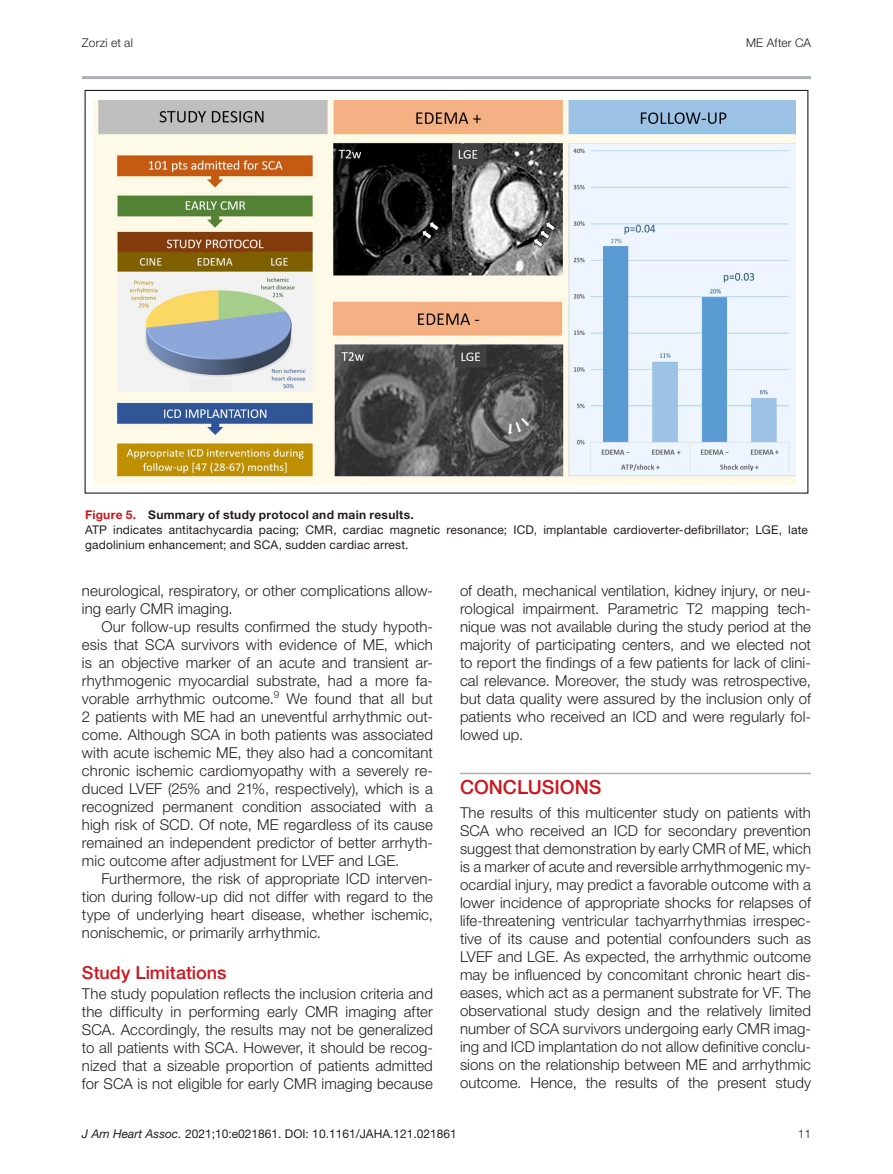
<style>
.page{position:relative;width:893px;height:1174px;background:#fff}
.page>*{position:absolute;margin:0;border:0;box-sizing:border-box;transform-origin:0 0}
.t1{font:500 19.5px "Helvetica Neue LT Std";color:#cd151d}
.t2{font:500 18px "Helvetica Neue LT Std";color:#cd151d}
.t3{font:300 15px/18px "Helvetica Neue LT Std";letter-spacing:.005em;color:#231f20;text-align:justify}
.t4{font:12px/15px "Helvetica Neue LT Std";letter-spacing:.01em;color:#231f20}
.t5{font:300 12px "Helvetica Neue LT Std";letter-spacing:.01em;color:#231f20}
.s1{font-weight:700;color:#cd151d}
.s2{font-weight:700}
.s3{font-style:italic}
</style>
<div class="page">
<hr style="left:460px;top:772px;width:351px;height:2px;background:#aeafb3">
<img style="left:94px;top:100px;width:701px;height:385px">
<hr style="left:82px;top:76px;width:729px;height:3px;background:#aeafb3">
<p class="t5" style="left:82px;top:35px;width:52px">Zorzi et al</p>
<p class="t5" style="left:746px;top:35px;width:66px">ME After CA</p>
<p class="t4" style="left:85px;top:507px;width:724px"><span class="s1">Figure 5.</span> <span class="s2">Summary of study protocol and main results.<br></span>ATP indicates antitachycardia pacing; CMR, cardiac magnetic resonance; ICD, implantable cardioverter-defibrillator; LGE, late gadolinium enhancement; and SCA, sudden cardiac arrest.</p>
<p class="t3" style="left:82px;top:581px;width:352px">neurological, respiratory, or other complications allow&shy;ing early CMR imaging.</p>
<p class="t3" style="left:82px;top:617px;width:353px;text-indent:19px">Our follow-up results confirmed the study hypoth&shy;esis that SCA survivors with evidence of ME, which is an objective marker of an acute and transient ar&shy;rhythmogenic myocardial substrate, had a more fa&shy;vorable arrhythmic outcome.<sup>9</sup> We found that all but 2 patients with ME had an uneventful arrhythmic out&shy;come. Although SCA in both patients was associated with acute ischemic ME, they also had a concomitant chronic ischemic cardiomyopathy with a severely re&shy;duced LVEF (25% and 21%, respectively), which is a recognized permanent condition associated with a high risk of SCD. Of note, ME regardless of its cause remained an independent predictor of better arrhyth&shy;mic outcome after adjustment for LVEF and LGE.</p>
<p class="t3" style="left:82px;top:869px;width:353px;text-indent:19px">Furthermore, the risk of appropriate ICD interven&shy;tion during follow-up did not differ with regard to the type of underlying heart disease, whether ischemic, nonischemic, or primarily arrhythmic.</p>
<p class="t2" style="left:82px;top:962px;width:146px">Study Limitations</p>
<p class="t3" style="left:82px;top:984px;width:353px">The study population reflects the inclusion criteria and the difficulty in performing early CMR imaging after SCA. Accordingly, the results may not be generalized to all patients with SCA. However, it should be recog&shy;nized that a sizeable proportion of patients admitted for SCA is not eligible for early CMR imaging because</p>
<p class="t3" style="left:460px;top:581px;width:353px">of death, mechanical ventilation, kidney injury, or neu&shy;rological impairment. Parametric T2 mapping tech&shy;nique was not available during the study period at the majority of participating centers, and we elected not to report the findings of a few patients for lack of clini&shy;cal relevance. Moreover, the study was retrospective, but data quality were assured by the inclusion only of patients who received an ICD and were regularly fol&shy;lowed up.</p>
<h1 class="t1" style="left:460px;top:775px;width:143px">CONCLUSIONS</h1>
<p class="t3" style="left:460px;top:803px;width:353px">The results of this multicenter study on patients with SCA who received an ICD for secondary prevention suggest that demonstration by early CMR of ME, which is a marker of acute and reversible arrhythmogenic my&shy;ocardial injury, may predict a favorable outcome with a lower incidence of appropriate shocks for relapses of life-threatening ventricular tachyarrhythmias irrespec&shy;tive of its cause and potential confounders such as LVEF and LGE. As expected, the arrhythmic outcome may be influenced by concomitant chronic heart dis&shy;eases, which act as a permanent substrate for VF. The observational study design and the relatively limited number of SCA survivors undergoing early CMR imag&shy;ing and ICD implantation do not allow definitive conclu&shy;sions on the relationship between ME and arrhythmic outcome. Hence, the results of the present study</p>
<p class="t4" style="left:82px;top:1126px;width:376px"><span class="s3">J Am Heart Assoc.</span> 2021;10:e021861. DOI: 10.1161/JAHA.121.021861</p>
<p class="t5" style="left:798px;top:1126px;width:15px">11</p>
</div>
